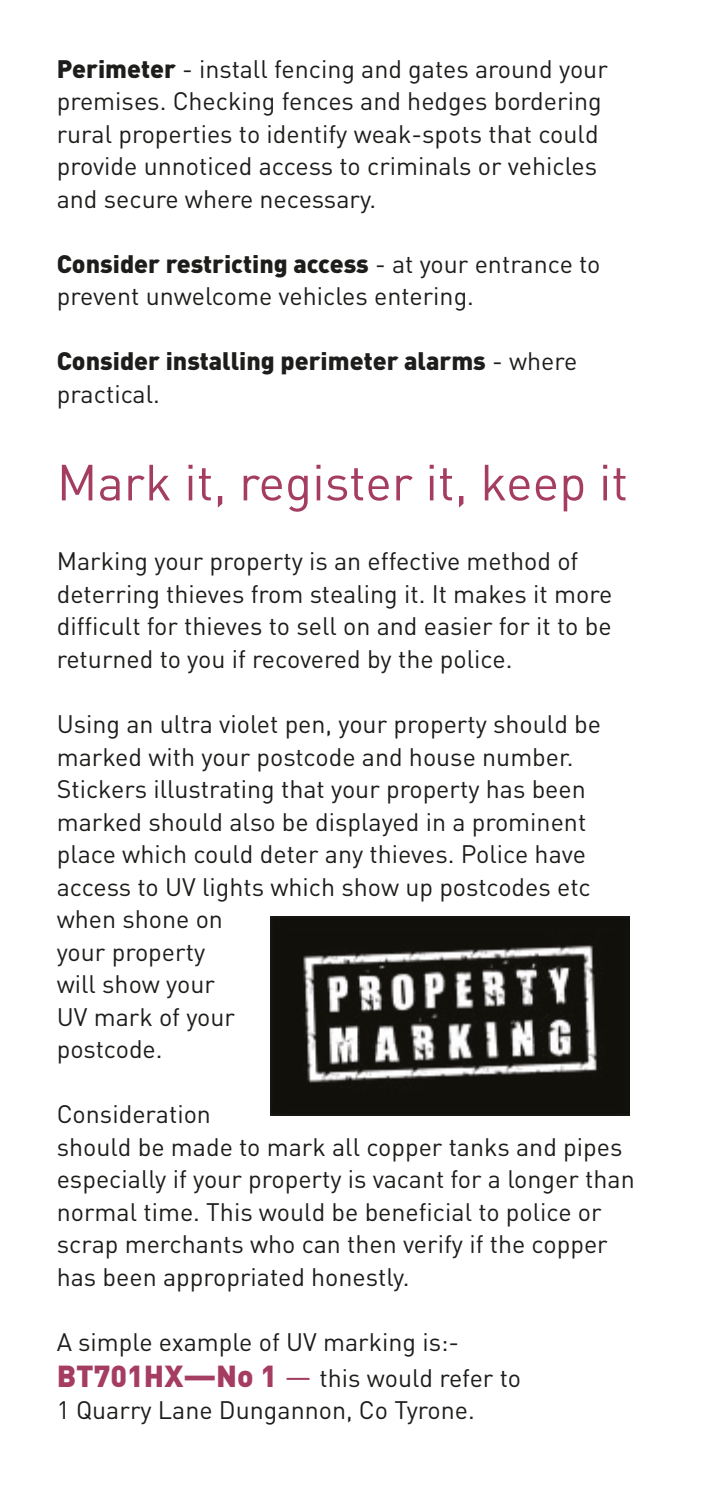
<style>
.page{position:relative;width:702px;height:1489px;background:#fff}
.page>*{position:absolute;margin:0;border:0;box-sizing:border-box;transform-origin:0 0}
.t1{font:50px "DIN";color:#a53c62}
.t2{font:25px/32.5px "DIN";color:#1d1d1b}
.t3{font:900 25px/32.5px "DIN";color:#1d1d1b}
.s1{font-weight:900}
.s2{font-weight:400}
.s3{font-weight:900;font-size:30px;color:#a53c62}
.s4{font-size:30px;color:#a53c62}
</style>
<div class="page">
<img style="left:270px;top:916px;width:359px;height:199px">
<p class="t2" style="left:57px;top:52px;width:552px"><span class="s1">Perimeter</span> - install fencing and gates around your premises. Checking fences and hedges bordering rural properties to identify weak-spots that could provide unnoticed access to criminals or vehicles and secure where necessary.</p>
<p class="t2" style="left:57px;top:247px;width:545px"><span class="s1">Consider restricting access</span> - at your entrance to prevent unwelcome vehicles entering.</p>
<p class="t3" style="left:57px;top:343px;width:522px">Consider installing perimeter alarms <span class="s2">- where practical.</span></p>
<h1 class="t1" style="left:57px;top:451px;width:573px">Mark it, register it, keep it</h1>
<p class="t2" style="left:57px;top:544px;width:557px">Marking your property is an effective method of deterring thieves from stealing it. It makes it more difficult for thieves to sell on and easier for it to be returned to you if recovered by the police.</p>
<p class="t2" style="left:57px;top:707px;width:546px">Using an ultra violet pen, your property should be marked with your postcode and house number.<br>Stickers illustrating that your property has been marked should also be displayed in a prominent place which could deter any thieves. Police have access to UV lights which show up postcodes etc when shone on<br>your property<br>will show your<br>UV mark of your<br>postcode.</p>
<p class="t2" style="left:57px;top:1097px;width:579px">Consideration<br>should be made to mark all copper tanks and pipes especially if your property is vacant for a longer than normal time. This would be beneficial to police or scrap merchants who can then verify if the copper has been appropriated honestly.</p>
<p class="t2" style="left:57px;top:1323px;width:466px;line-height:36px">A simple example of UV marking is:-<br><span class="s3">BT701HX—No 1</span> <span class="s4">—</span> this would refer to</p>
<p class="t2" style="left:57px;top:1393px;width:419px">1 Quarry Lane Dungannon, Co Tyrone.</p>
</div>
